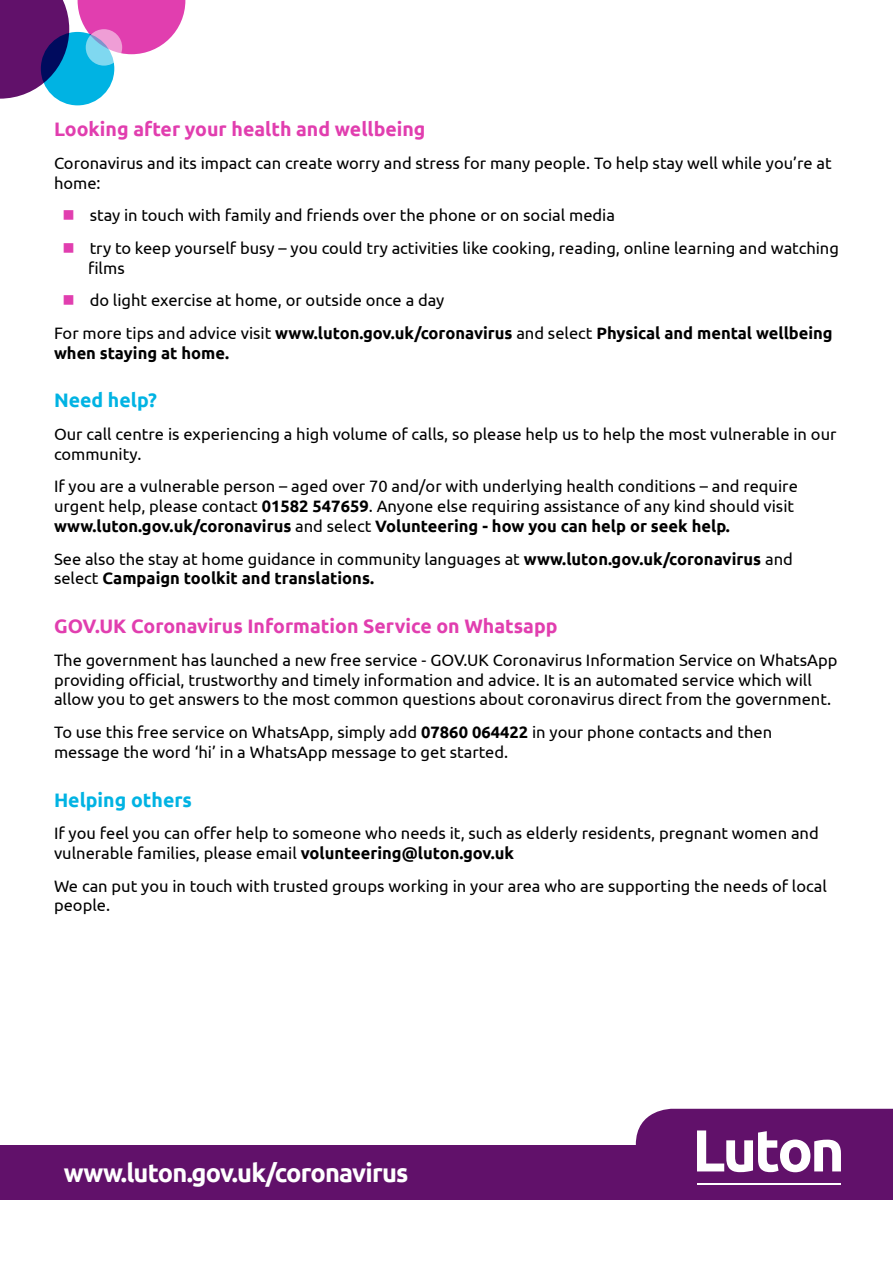
<style>
.page{position:relative;width:893px;height:1263px;background:#fff}
.page>*{position:absolute;margin:0;border:0;box-sizing:border-box;transform-origin:0 0}
.t1{font:700 25.5px "Ubuntu";letter-spacing:-.03em;color:#fff}
.t2{font:700 19.5px "Ubuntu";color:#e13eaf}
.t3{font:700 19.5px "Ubuntu";color:#00b3e3}
.t4{font:16.5px/19.8px "Ubuntu";color:#000}
.t5{font:700 16.5px "Ubuntu";color:#000}
.s1{color:#e13eaf}
.s2{font-weight:700}
</style>
<div class="page">
<svg style="left:78px;top:0;width:107px;height:54px;background:#e559ba"></svg>
<svg style="left:0;top:0;width:69px;height:99px;background:#6b2174"></svg>
<svg style="left:41px;top:32px;width:73px;height:73px;background:#0091c8"></svg>
<svg style="left:86px;top:29px;width:36px;height:37px"></svg>
<div style="left:0;top:1145px;width:893px;height:54px;background:#61116a"></div>
<svg style="left:636px;top:1109px;width:257px;height:76px"></svg>
<hr style="left:697px;top:1183px;width:144px;height:1px;background:#fff">
<p class="t2" style="left:54px;top:118px;width:373px">Looking after your health and wellbeing</p>
<p class="t4" style="left:54px;top:153px;width:779px">Coronavirus and its impact can create worry and stress for many people. To help stay well while you’re at home:</p>
<p class="t4" style="left:62px;top:205px;width:554px"><span class="s1">■</span> stay in touch with family and friends over the phone or on social media</p>
<p class="t4" style="left:88px;top:238px;width:752px;text-indent:-26px"><span class="s1">■</span> try to keep yourself busy – you could try activities like cooking, reading, online learning and watching films</p>
<p class="t4" style="left:54px;top:283px;width:780px;line-height:32.5px;text-indent:8px"><span class="s1">■</span> do light exercise at home, or outside once a day<br>For more tips and advice visit <span class="s2">www.luton.gov.uk/coronavirus</span> and select <span class="s2">Physical and mental wellbeing</span></p>
<p class="t5" style="left:54px;top:343px;width:177px">when staying at home.</p>
<p class="t3" style="left:54px;top:389px;width:105px">Need help?</p>
<p class="t4" style="left:54px;top:424px;width:784px">Our call centre is experiencing a high volume of calls, so please help us to help the most vulnerable in our community.</p>
<p class="t4" style="left:54px;top:476px;width:745px">If you are a vulnerable person – aged over 70 and/or with underlying health conditions – and require urgent help, please contact <span class="s2">01582 547659</span>. Anyone else requiring assistance of any kind should visit <span class="s2">www.luton.gov.uk/coronavirus</span> and select <span class="s2">Volunteering - how you can help or seek help.</span></p>
<p class="t4" style="left:54px;top:548px;width:740px">See also the stay at home guidance in community languages at <span class="s2">www.luton.gov.uk/coronavirus</span> and select <span class="s2">Campaign toolkit and translations.</span></p>
<p class="t2" style="left:54px;top:614px;width:505px">GOV.UK Coronavirus Information Service on Whatsapp</p>
<p class="t4" style="left:54px;top:649px;width:785px">The government has launched a new free service - GOV.UK Coronavirus Information Service on WhatsApp providing official, trustworthy and timely information and advice. It is an automated service which will allow you to get answers to the most common questions about coronavirus direct from the government.</p>
<p class="t4" style="left:54px;top:722px;width:720px">To use this free service on WhatsApp, simply add <span class="s2">07860 064422</span> in your phone contacts and then message the word ‘hi’ in a WhatsApp message to get started.</p>
<p class="t3" style="left:54px;top:788px;width:140px">Helping others</p>
<p class="t4" style="left:54px;top:823px;width:766px">If you feel you can offer help to someone who needs it, such as elderly residents, pregnant women and vulnerable families, please email <span class="s2">volunteering@luton.gov.uk</span></p>
<p class="t4" style="left:54px;top:875px;width:774px">We can put you in touch with trusted groups working in your area who are supporting the needs of local people.</p>
<h1 class="t1" style="left:64px;top:1157px;width:346px">www.luton.gov.uk/coronavirus</h1>
</div>
